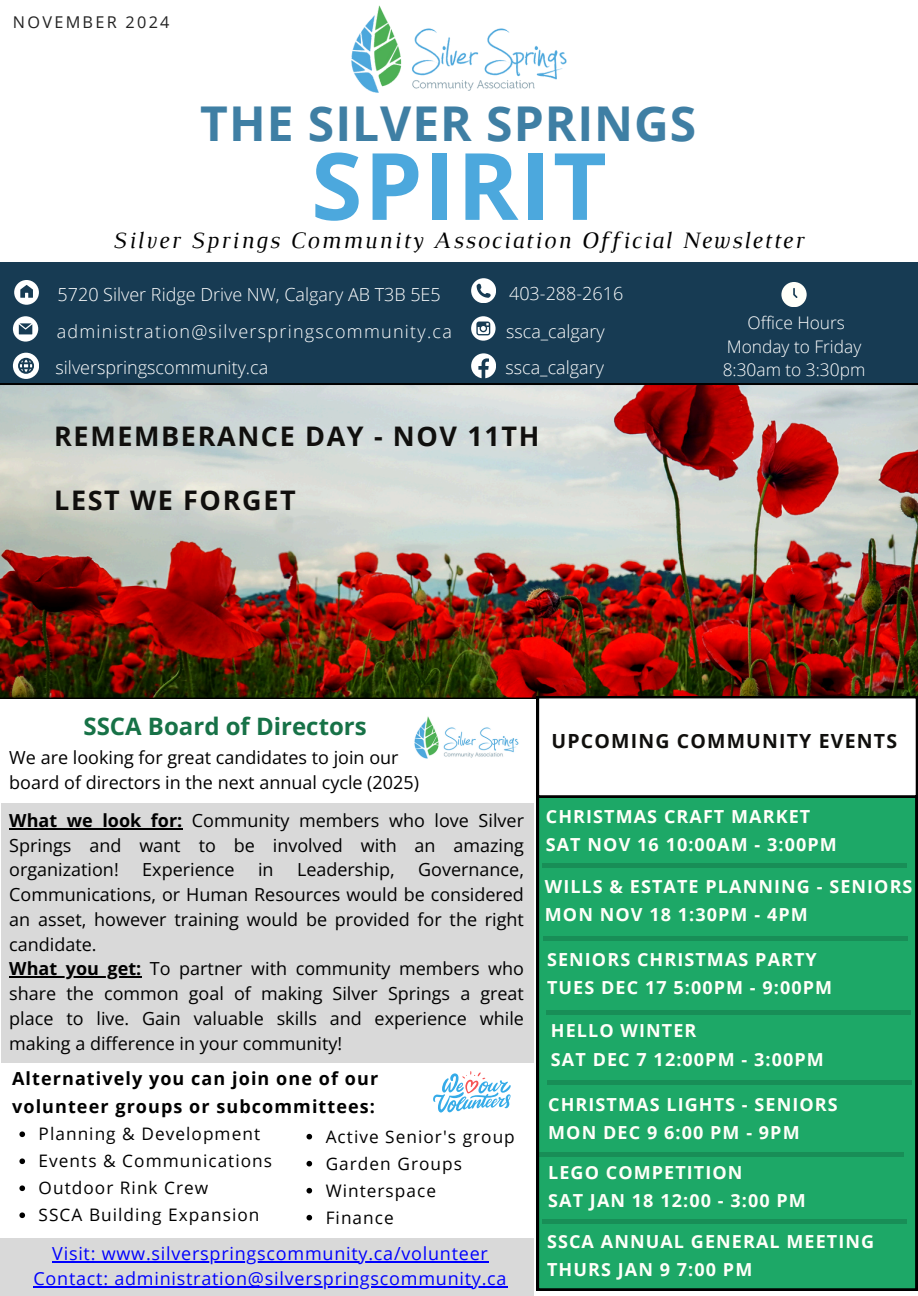
<style>
.page{position:relative;width:918px;height:1296px;background:#fff}
.page>*{position:absolute;margin:0;border:0;box-sizing:border-box;transform-origin:0 0}
.t1{font:700 93px "Open Sans";letter-spacing:.02em;color:#4ca8dd}
.t2{font:700 48px "Open Sans";letter-spacing:.02em;color:#3f7fa4}
.t3{font:700 27px "Open Sans";letter-spacing:.06em;color:#100f0d}
.t4{font:italic 24px "Luthier";letter-spacing:.07em;color:#000}
.t5{font:700 24px "Open Sans";color:#177247}
.t6{font:700 19.5px "Open Sans";letter-spacing:.06em;color:#100f0d}
.t7{font:18px/24.8px "Open Sans";color:#000;text-align:justify}
.t8{font:700 18px/28.2px "Open Sans";letter-spacing:.06em;color:#fffff9}
.t9{font:300 18px "Open Sans";color:#fff}
.t10{font:18px "Open Sans";letter-spacing:.04em;color:#0000fe}
.t11{font:700 18px/28.2px "Open Sans";letter-spacing:.06em;color:#000}
.t12{font:300 18px "Open Sans";letter-spacing:.07em;color:#fff}
.t13{font:300 17.4px "Open Sans";color:#fff}
.t14{font:17.25px "Open Sans";letter-spacing:.06em;color:#000}
.t15{font:16.2px "Open Sans";letter-spacing:.14em;color:#222}
.s1{font-weight:700}
</style>
<div class="page">
<img style="left:351px;top:5px;width:216px;height:88px">
<div style="left:537px;top:797px;width:380px;height:494px;background:#1da867"></div>
<div style="left:0;top:263px;width:918px;height:133px;background:#173b53"></div>
<svg style="left:13px;top:316px;width:25px;height:26px"></svg>
<svg style="left:471px;top:278px;width:25px;height:25px"></svg>
<svg style="left:14px;top:280px;width:25px;height:25px"></svg>
<svg style="left:13px;top:353px;width:26px;height:26px"></svg>
<svg style="left:471px;top:353px;width:25px;height:25px"></svg>
<svg style="left:471px;top:316px;width:25px;height:25px"></svg>
<svg style="left:781px;top:282px;width:25px;height:25px"></svg>
<div style="left:543px;top:936px;width:365px;height:5px;background:#188e57"></div>
<hr style="left:546px;top:1011px;width:364px;height:4px;background:#188e57">
<div style="left:542px;top:863px;width:365px;height:5px;background:#188e57"></div>
<hr style="left:547px;top:1081px;width:365px;height:4px;background:#188e57">
<hr style="left:540px;top:1152px;width:364px;height:4px;background:#188e57">
<hr style="left:542px;top:1219px;width:365px;height:4px;background:#188e57">
<div style="left:1px;top:803px;width:532px;height:260px;background:#d9d9d9"></div>
<svg style="left:433px;top:1071px;width:78px;height:42px"></svg>
<img style="left:414px;top:716px;width:105px;height:43px">
<div style="left:0;top:1239px;width:533px;height:57px;background:#d9d9d9"></div>
<img style="left:0;top:384px;width:918px;height:315px">
<svg style="left:537px;top:696px;width:381px;height:101px"></svg>
<hr style="left:9px;top:828px;width:173px;height:1px;background:#000">
<hr style="left:9px;top:977px;width:132px;height:1px;background:#000">
<hr style="left:52px;top:1262px;width:50px;height:1px;background:#0000fe">
<hr style="left:102px;top:1262px;width:387px;height:1px;background:#0000fe">
<hr style="left:33px;top:1286px;width:81px;height:1px;background:#0000fe">
<hr style="left:114px;top:1286px;width:393px;height:1px;background:#0000fe">
<svg style="left:19px;top:1131px;width:6px;height:6px"></svg>
<svg style="left:19px;top:1158px;width:6px;height:6px"></svg>
<svg style="left:19px;top:1185px;width:6px;height:6px"></svg>
<svg style="left:19px;top:1212px;width:6px;height:6px"></svg>
<svg style="left:307px;top:1134px;width:5px;height:5px"></svg>
<svg style="left:307px;top:1161px;width:5px;height:5px"></svg>
<svg style="left:307px;top:1188px;width:5px;height:5px"></svg>
<svg style="left:307px;top:1215px;width:5px;height:5px"></svg>
<p class="t15" style="left:13px;top:10px;width:158px">NOVEMBER 2024</p>
<p class="t2" style="left:200px;top:89px;width:498px">THE SILVER SPRINGS</p>
<p class="t1" style="left:311px;top:121px;width:297px">SPIRIT</p>
<p class="t4" style="left:112px;top:231px;width:693px">Silver Springs Community Association Official Newsletter</p>
<p class="t9" style="left:58px;top:282px;width:385px">5720 Silver Ridge Drive NW, Calgary AB T3B 5E5</p>
<p class="t12" style="left:57px;top:319px;width:397px">administration@silverspringscommunity.ca</p>
<p class="t9" style="left:55px;top:355px;width:214px">silverspringscommunity.ca</p>
<p class="t9" style="left:509px;top:281px;width:116px">403-288-2616</p>
<p class="t9" style="left:506px;top:319px;width:100px">ssca_calgary</p>
<p class="t9" style="left:505px;top:355px;width:100px">ssca_calgary</p>
<p class="t3" style="left:54px;top:417px;width:487px">REMEMBERANCE DAY - NOV 11TH</p>
<p class="t3" style="left:54px;top:481px;width:243px">LEST WE FORGET</p>
<p class="t13" style="left:748px;top:310px;width:99px">Office Hours</p>
<p class="t13" style="left:727px;top:334px;width:136px">Monday to Friday</p>
<p class="t13" style="left:723px;top:358px;width:144px">8:30am to 3:30pm</p>
<h6 class="t5" style="left:83px;top:709px;width:285px">SSCA Board of Directors</h6>
<h4 class="t7" style="left:9px;top:744px;width:411px;line-height:25.2px">We are looking for great candidates to join our board of directors in the next annual cycle (2025)</h4>
<p class="t7" style="left:9px;top:808px;width:516px"><span class="s1">What we look for:</span> Community members who love Silver Springs and want to be involved with an amazing organization!</p>
<p class="t7" style="left:142px;top:857px;width:94px">Experience</p>
<p class="t7" style="left:258px;top:857px;width:17px">in</p>
<p class="t7" style="left:297px;top:857px;width:99px">Leadership,</p>
<p class="t7" style="left:9px;top:857px;width:516px;text-indent:409px">Governance, Communications, or Human Resources would be considered an asset, however training would be provided for the right candidate.</p>
<p class="t7" style="left:9px;top:956px;width:516px"><span class="s1">What you get:</span> To partner with community members who share the common goal of making Silver Springs a great place to live. Gain valuable skills and experience while making a difference in your community!</p>
<p class="t11" style="left:12px;top:1063px;width:368px">Alternatively you can join one of our volunteer groups or subcommittees:</p>
<p class="t14" style="left:39px;top:1122px;width:223px">Planning &amp; Development</p>
<p class="t14" style="left:39px;top:1149px;width:235px">Events &amp; Communications</p>
<h6 class="t14" style="left:39px;top:1176px;width:171px">Outdoor Rink Crew</h6>
<h6 class="t14" style="left:39px;top:1203px;width:222px">SSCA Building Expansion</h6>
<h6 class="t14" style="left:326px;top:1124px;width:191px">Active Senior's group</h6>
<h6 class="t14" style="left:326px;top:1151px;width:138px">Garden Groups</h6>
<h6 class="t14" style="left:326px;top:1178px;width:112px">Winterspace</h6>
<h6 class="t14" style="left:326px;top:1205px;width:70px">Finance</h6>
<p class="t10" style="left:52px;top:1241px;width:437px">Visit: www.silverspringscommunity.ca/volunteer</p>
<p class="t10" style="left:33px;top:1266px;width:475px">Contact: administration@silverspringscommunity.ca</p>
<p class="t6" style="left:552px;top:727px;width:347px">UPCOMING COMMUNITY EVENTS</p>
<p class="t8" style="left:546px;top:802px;width:293px">CHRISTMAS CRAFT MARKET<br>SAT NOV 16 10:00AM - 3:00PM</p>
<p class="t8" style="left:545px;top:872px;width:369px">WILLS &amp; ESTATE PLANNING - SENIORS<br>MON NOV 18 1:30PM - 4PM</p>
<h6 class="t8" style="left:547px;top:945px;width:287px">SENIORS CHRISTMAS PARTY<br>TUES DEC 17 5:00PM - 9:00PM</h6>
<p class="t8" style="left:551px;top:1016px;width:274px">HELLO WINTER<br>SAT DEC 7 12:00PM - 3:00PM</p>
<p class="t8" style="left:548px;top:1090px;width:291px">CHRISTMAS LIGHTS - SENIORS<br>MON DEC 9 6:00 PM - 9PM</p>
<h3 class="t8" style="left:548px;top:1158px;width:259px">LEGO COMPETITION<br>SAT JAN 18 12:00 - 3:00 PM</h3>
<h3 class="t8" style="left:547px;top:1227px;width:329px">SSCA ANNUAL GENERAL MEETING<br>THURS JAN 9 7:00 PM</h3>
</div>
